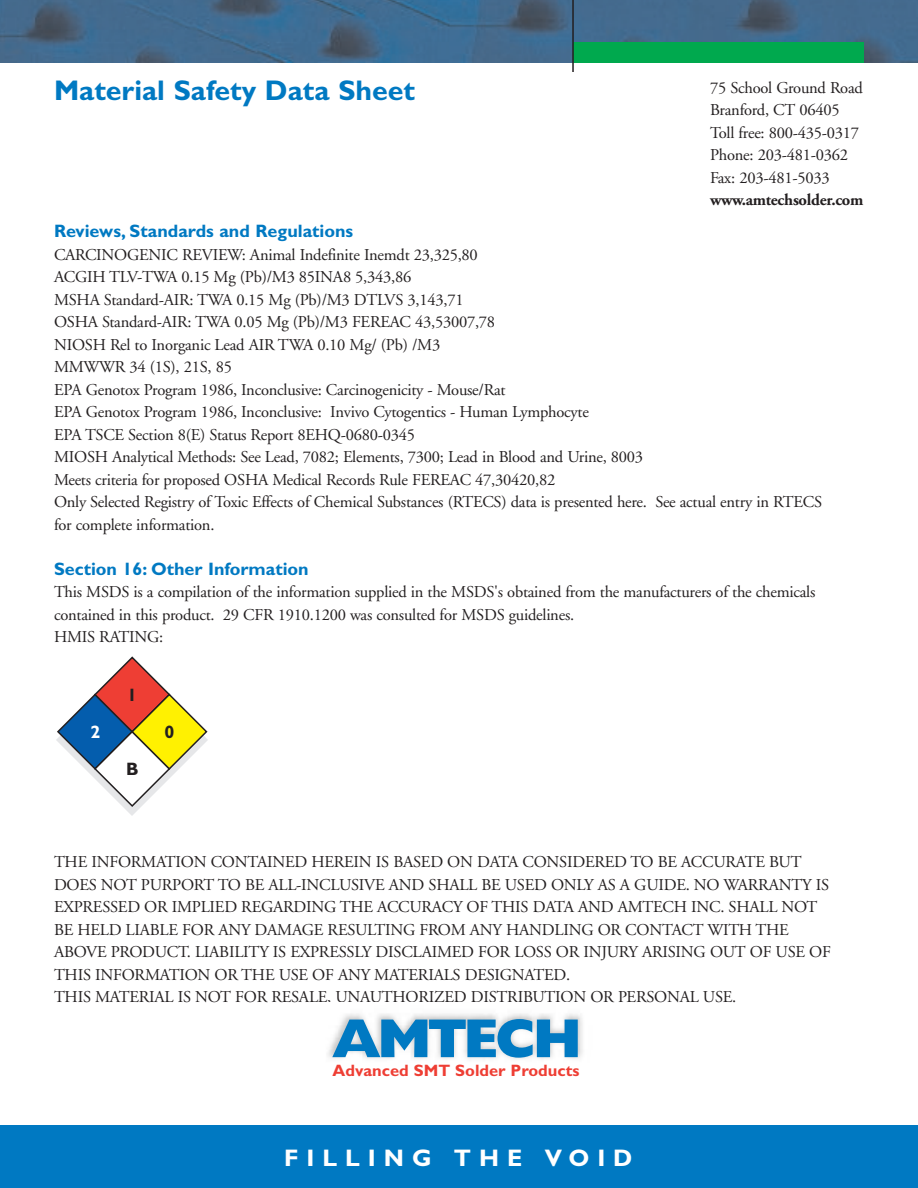
<style>
.page{position:relative;width:918px;height:1188px;background:#fff}
.page>*{position:absolute;margin:0;border:0;box-sizing:border-box;transform-origin:0 0}
.t1{font:800 55.2px "Gill Sans";letter-spacing:-.07em;color:#0079c2}
.t2{font:700 28.5px "Gill Sans";color:#0079c2}
.t3{font:700 24px "Gill Sans";letter-spacing:.33em;color:#fff}
.t4{font:700 18px "Gill Sans";color:#0079c2}
.t5{font:700 18px "Gill Sans";color:#231f20}
.t6{font:700 18px "Gill Sans";color:#fff}
.t7{font:16.5px/22.5px "Adobe Garamond";letter-spacing:-.015em;color:#231f20}
.t8{font:700 16.5px "Gill Sans";color:#ee3e34}
.t9{font:700 16.5px "Adobe Garamond";letter-spacing:-.015em;color:#231f20}
</style>
<div class="page">
<svg style="left:56px;top:656px;width:152px;height:160px"></svg>
<img style="left:0;top:0;width:918px;height:62px">
<div style="left:573px;top:43px;width:291px;height:20px;background:#00a94e"></div>
<hr style="left:572px;top:0;width:2px;height:72px;background:#231f20">
<div style="left:0;top:1126px;width:918px;height:62px;background:#0079c2"></div>
<img style="left:328px;top:1013px;width:255px;height:46px">
<h2 class="t2" style="left:54px;top:80px;width:363px">Material Safety Data Sheet</h2>
<p class="t7" style="left:710px;top:78px;width:154px">75 School Ground Road<br>Branford, CT 06405<br>Toll free: 800-435-0317<br>Phone: 203-481-0362<br>Fax: 203-481-5033</p>
<p class="t9" style="left:710px;top:194px;width:155px">www.amtechsolder.com</p>
<p class="t4" style="left:54px;top:224px;width:301px">Reviews, Standards and Regulations</p>
<p class="t7" style="left:54px;top:245px;width:770px">CARCINOGENIC REVIEW: Animal Indefinite Inemdt 23,325,80<br>ACGIH TLV-TWA 0.15 Mg (Pb)/M3 85INA8 5,343,86<br>MSHA Standard-AIR: TWA 0.15 Mg (Pb)/M3 DTLVS 3,143,71<br>OSHA Standard-AIR: TWA 0.05 Mg (Pb)/M3 FEREAC 43,53007,78<br>NIOSH Rel to Inorganic Lead AIR TWA 0.10 Mg/ (Pb) /M3<br>MMWWR 34 (1S), 21S, 85<br>EPA Genotox Program 1986, Inconclusive: Carcinogenicity - Mouse/Rat<br>EPA Genotox Program 1986, Inconclusive: Invivo Cytogentics - Human Lymphocyte<br>EPA TSCE Section 8(E) Status Report 8EHQ-0680-0345<br>MIOSH Analytical Methods: See Lead, 7082; Elements, 7300; Lead in Blood and Urine, 8003<br>Meets criteria for proposed OSHA Medical Records Rule FEREAC 47,30420,82<br>Only Selected Registry of Toxic Effects of Chemical Substances (RTECS) data is presented here. See actual entry in RTECS for complete information.</p>
<p class="t4" style="left:54px;top:562px;width:256px">Section 16: Other Information</p>
<p class="t7" style="left:54px;top:582px;width:763px">This MSDS is a compilation of the information supplied in the MSDS's obtained from the manufacturers of the chemicals contained in this product. 29 CFR 1910.1200 was consulted for MSDS guidelines.<br>HMIS RATING:</p>
<p class="t6" style="left:91px;top:725px;width:11px">2</p>
<p class="t5" style="left:127px;top:688px;width:11px">1</p>
<p class="t5" style="left:126px;top:763px;width:14px">B</p>
<p class="t5" style="left:164px;top:725px;width:11px">0</p>
<p class="t7" style="left:54px;top:852px;width:778px">THE INFORMATION CONTAINED HEREIN IS BASED ON DATA CONSIDERED TO BE ACCURATE BUT DOES NOT PURPORT TO BE ALL-INCLUSIVE AND SHALL BE USED ONLY AS A GUIDE. NO WARRANTY IS EXPRESSED OR IMPLIED REGARDING THE ACCURACY OF THIS DATA AND AMTECH INC. SHALL NOT BE HELD LIABLE FOR ANY DAMAGE RESULTING FROM ANY HANDLING OR CONTACT WITH THE ABOVE PRODUCT. LIABILITY IS EXPRESSLY DISCLAIMED FOR LOSS OR INJURY ARISING OUT OF USE OF THIS INFORMATION OR THE USE OF ANY MATERIALS DESIGNATED.<br>THIS MATERIAL IS NOT FOR RESALE, UNAUTHORIZED DISTRIBUTION OR PERSONAL USE.</p>
<h1 class="t1" style="left:332px;top:1018px;width:252px">AMTECH</h1>
<p class="t8" style="left:333px;top:1064px;width:248px">Advanced SMT Solder Products</p>
<h3 class="t3" style="left:284px;top:1148px;width:350px">FILLING THE VOID</h3>
</div>
